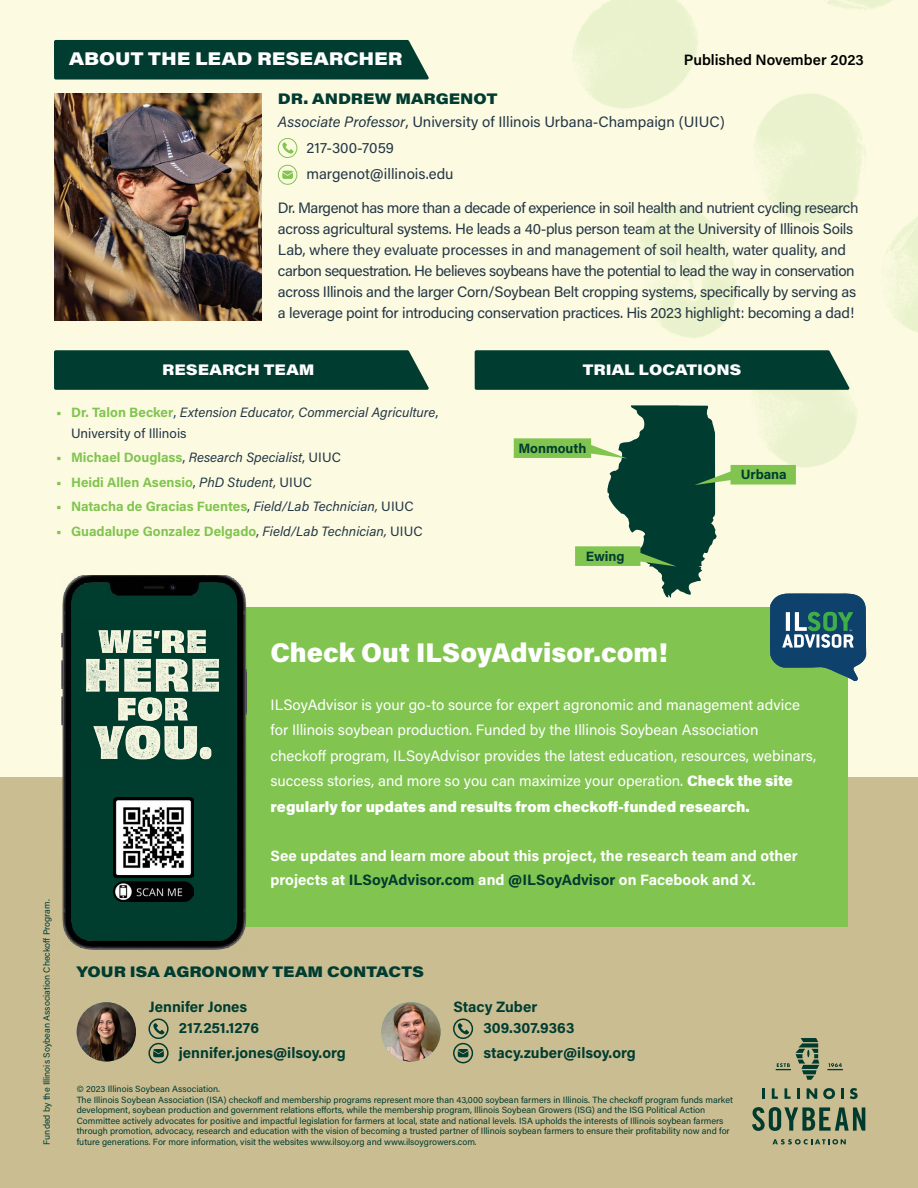
<style>
.page{position:relative;width:918px;height:1188px;background:#fcfbe2}
.page>*{position:absolute;margin:0;border:0;box-sizing:border-box;transform-origin:0 0}
.t1{font:900 27px "Acumin Pro";color:#fff}
.t2{font:900 18px "Acumin Pro Wide";color:#fff}
.t3{font:15px/21px "Acumin Pro";letter-spacing:-.02em;color:#243746}
.t4{font:15px/25.5px "Acumin Pro";color:#fff}
.t5{font:700 15px/24px "Acumin Pro";color:#fff}
.t6{font:15px/26px "Acumin Pro";color:#243746}
.t7{font:700 15px/21px "Acumin Pro";color:#003c30}
.t8{font:900 15px "Acumin Pro Wide";color:#003c30}
.t9{font:900 15px "Acumin Pro Wide";color:#fff}
.t10{font:15px "Acumin Variable Concept";color:#000}
.t11{font:700 13.5px "Acumin Pro";color:#81c450}
.t12{font:italic 13.5px/21px "Acumin Pro";color:#243746}
.t13{font:700 13.5px "Acumin Pro";color:#003c30}
.t14{font:9px/10.5px "Acumin Pro";color:#003c30}
.s1{font-style:italic}
.s2{font-weight:700;font-style:normal;color:#81c450}
.s3{font-style:normal;color:#0e416b}
.s4{font-style:normal}
.s5{font-weight:400;color:#243746}
.s6{font-weight:400;font-style:italic;color:#243746}
.s7{font-weight:900}
.s8{color:#003c30}
</style>
<div class="page">
<div style="left:0;top:778px;width:918px;height:410px;background:#cabd92"></div>
<div style="left:200px;top:608px;width:648px;height:319px;background:#81c450"></div>
<img style="left:61px;top:576px;width:185px;height:373px">
<img style="left:81px;top:621px;width:147px;height:146px">
<img style="left:114px;top:798px;width:80px;height:104px">
<svg style="left:752px;top:1107px;width:113px;height:24px"></svg>
<svg style="left:773px;top:1139px;width:73px;height:5px"></svg>
<svg style="left:776px;top:1038px;width:43px;height:42px"></svg>
<svg style="left:827px;top:1063px;width:16px;height:7px"></svg>
<svg style="left:762px;top:1088px;width:3px;height:11px"></svg>
<svg style="left:772px;top:1088px;width:6px;height:11px"></svg>
<svg style="left:785px;top:1088px;width:6px;height:11px"></svg>
<svg style="left:797px;top:1088px;width:3px;height:11px"></svg>
<svg style="left:807px;top:1088px;width:10px;height:11px"></svg>
<svg style="left:823px;top:1088px;width:12px;height:11px"></svg>
<svg style="left:841px;top:1088px;width:3px;height:11px"></svg>
<svg style="left:850px;top:1088px;width:8px;height:11px"></svg>
<div style="left:54px;top:40px;width:375px;height:40px;background:#003c30"></div>
<svg style="left:54px;top:350px;width:375px;height:40px;background:#084236"></svg>
<svg style="left:475px;top:350px;width:375px;height:40px;background:#084236"></svg>
<img style="left:54px;top:93px;width:208px;height:228px">
<div style="left:278px;top:165px;width:19px;height:20px;border:1px solid #81c450;border-radius:50%"></div>
<svg style="left:282px;top:171px;width:11px;height:8px"></svg>
<div style="left:278px;top:138px;width:19px;height:20px;border:1px solid #81c450;border-radius:50%"></div>
<svg style="left:282px;top:142px;width:12px;height:12px"></svg>
<svg style="left:514px;top:405px;width:352px;height:276px"></svg>
<img style="left:77px;top:1002px;width:59px;height:60px;border-radius:30px">
<div style="left:148px;top:1018px;width:21px;height:21px;border:2px solid #003c30;border-radius:50%"></div>
<svg style="left:153px;top:1023px;width:12px;height:12px"></svg>
<div style="left:148px;top:1043px;width:21px;height:20px;border:2px solid #003c30;border-radius:50%"></div>
<svg style="left:153px;top:1049px;width:11px;height:8px"></svg>
<img style="left:381px;top:1002px;width:60px;height:60px;border-radius:30px">
<div style="left:453px;top:1018px;width:20px;height:21px;border:2px solid #003c30;border-radius:50%"></div>
<svg style="left:457px;top:1023px;width:12px;height:12px"></svg>
<div style="left:453px;top:1043px;width:20px;height:20px;border:2px solid #003c30;border-radius:50%"></div>
<svg style="left:458px;top:1049px;width:10px;height:8px"></svg>
<h2 class="t2" style="left:69px;top:45px;width:335px">ABOUT THE LEAD RESEARCHER</h2>
<h3 class="t10" style="left:684px;top:50px;width:182px">Published November 2023</h3>
<h3 class="t8" style="left:278px;top:88px;width:221px">DR. ANDREW MARGENOT</h3>
<h3 class="t6" style="left:306px;top:108px;width:420px;text-indent:-28px"><span class="s1">Associate Professor</span>, University of Illinois Urbana-Champaign (UIUC)<br>217-300-7059<br>margenot@illinois.edu</h3>
<p class="t3" style="left:278px;top:197px;width:582px">Dr. Margenot has more than a decade of experience in soil health and nutrient cycling research across agricultural systems. He leads a 40-plus person team at the University of Illinois Soils Lab, where they evaluate processes in and management of soil health, water quality, and carbon sequestration. He believes soybeans have the potential to lead the way in conservation across Illinois and the larger Corn/Soybean Belt cropping systems, specifically by serving as a leverage point for introducing conservation practices. His 2023 highlight: becoming a dad!</p>
<h3 class="t9" style="left:162px;top:359px;width:154px">RESEARCH TEAM</h3>
<h3 class="t9" style="left:583px;top:359px;width:160px">TRIAL LOCATIONS</h3>
<h3 class="t12" style="left:71px;top:401px;width:369px;text-indent:-15px"><span class="s2">• Dr. Talon Becker</span><span class="s3">,</span> Extension Educator, Commercial Agriculture<span class="s4">,<br>University of Illinois</span></h3>
<h3 class="t12" style="left:56px;top:446px;width:286px"><span class="s2">• Michael Douglass</span><span class="s4">,</span> Research Specialist<span class="s4">, UIUC</span></h3>
<h3 class="t11" style="left:56px;top:472px;width:257px">• Heidi Allen Asensio<span class="s5">,</span> <span class="s6">PhD Student,</span> <span class="s5">UIUC</span></h3>
<h3 class="t11" style="left:56px;top:497px;width:359px">• Natacha de Gracias Fuentes<span class="s5">,</span> <span class="s6">Field/Lab Technician,</span> <span class="s5">UIUC</span></h3>
<h3 class="t11" style="left:56px;top:521px;width:368px">• Guadalupe Gonzalez Delgado<span class="s5">,</span> <span class="s6">Field/Lab Technician,</span> <span class="s5">UIUC</span></h3>
<h3 class="t13" style="left:518px;top:439px;width:70px">Monmouth</h3>
<h3 class="t13" style="left:586px;top:547px;width:40px">Ewing</h3>
<h3 class="t13" style="left:741px;top:465px;width:47px">Urbana</h3>
<p class="t14" style="left:41px;top:1144px;width:246px;rotate:-90deg">Funded by the Illinois Soybean Association Checkoff Program.</p>
<h1 class="t1" style="left:271px;top:634px;width:399px">Check Out ILSoyAdvisor.com!</h1>
<p class="t4" style="left:271px;top:691px;width:547px">ILSoyAdvisor is your go-to source for expert agronomic and management advice for Illinois soybean production. Funded by the Illinois Soybean Association checkoff program, ILSoyAdvisor provides the latest education, resources, webinars, success stories, and more so you can maximize your operation. <span class="s7">Check the site regularly for updates and results from checkoff-funded research.</span></p>
<h3 class="t5" style="left:271px;top:843px;width:529px">See updates and learn more about this project, the research team and other projects at <span class="s8">ILSoyAdvisor.com</span> and <span class="s8">@ILSoyAdvisor</span> on Facebook and X.</h3>
<h3 class="t8" style="left:77px;top:961px;width:349px">YOUR ISA AGRONOMY TEAM CONTACTS</h3>
<h3 class="t7" style="left:179px;top:996px;width:82px;text-indent:-30px">Jennifer Jones<br>217.251.1276</h3>
<h3 class="t7" style="left:179px;top:1042px;width:168px">jennifer.jones@ilsoy.org</h3>
<h3 class="t7" style="left:483px;top:996px;width:93px;text-indent:-30px">Stacy Zuber<br>309.307.9363</h3>
<h3 class="t7" style="left:483px;top:1042px;width:154px">stacy.zuber@ilsoy.org</h3>
<p class="t14" style="left:77px;top:1083px;width:658px">© 2023 Illinois Soybean Association.<br>The Illinois Soybean Association (ISA) checkoff and membership programs represent more than 43,000 soybean farmers in Illinois. The checkoff program funds market development, soybean production and government relations efforts, while the membership program, Illinois Soybean Growers (ISG) and the ISG Political Action Committee actively advocates for positive and impactful legislation for farmers at local, state and national levels. ISA upholds the interests of Illinois soybean farmers through promotion, advocacy, research and education with the vision of becoming a trusted partner of Illinois soybean farmers to ensure their profitability now and for</p>
<p class="t14" style="left:77px;top:1136px;width:402px">future generations. For more information, visit the websites www.ilsoy.org and www.ilsoygrowers.com.</p>
</div>
